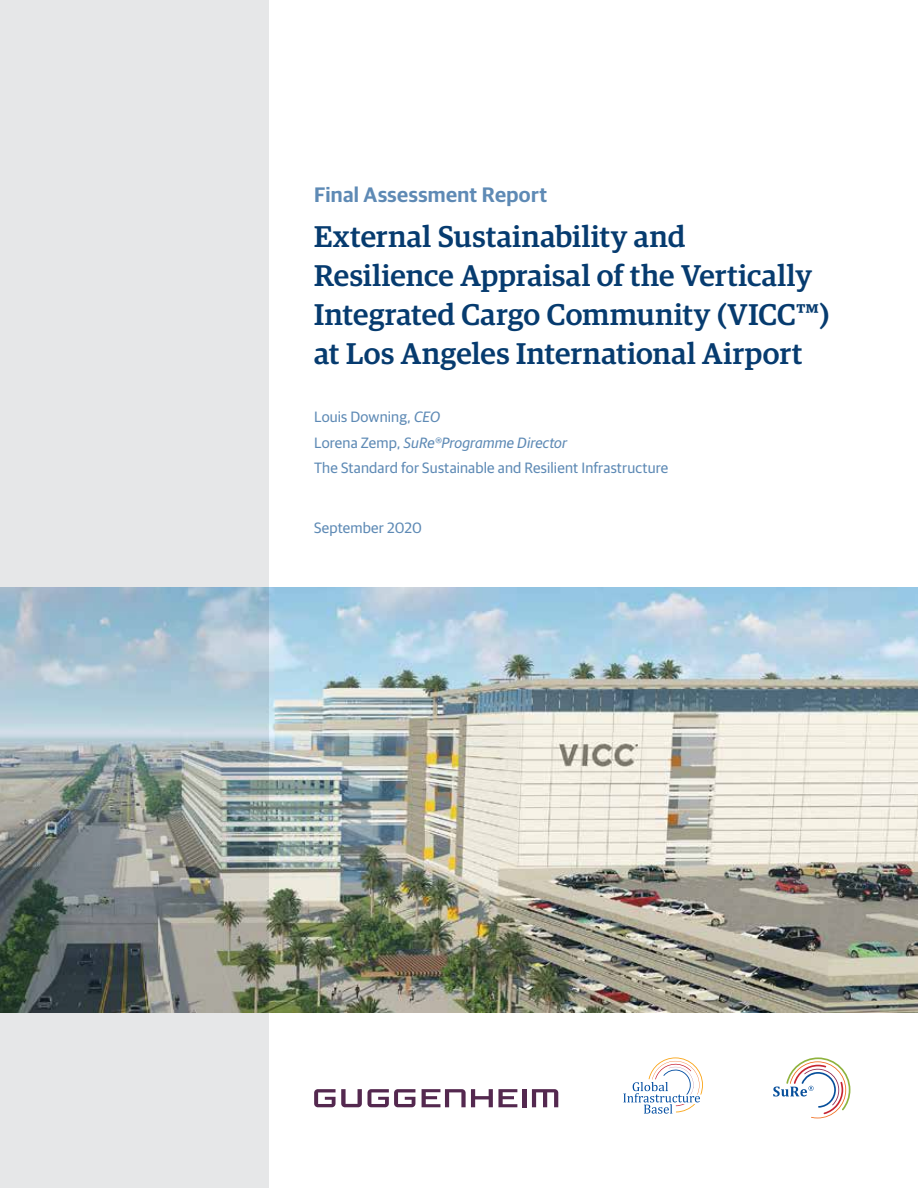
<style>
.page{position:relative;width:918px;height:1188px;background:#fff}
.page>*{position:absolute;margin:0;border:0;box-sizing:border-box;transform-origin:0 0}
.t1{font:500 30px/39px "Guardian Egyp";letter-spacing:.01em;color:#063b6f}
.t2{font:600 21px "Guardian Sans";letter-spacing:.02em;color:#5e8ab5}
.t3{font:15px/25.3px "Guardian Sans";letter-spacing:.01em;color:#5e8ab5}
.s1{font-style:italic}
</style>
<div class="page">
<img style="left:269px;top:587px;width:649px;height:425px">
<svg style="left:0;top:0;width:269px;height:1188px;background:#c6ccce"></svg>
<svg style="left:314px;top:1089px;width:101px;height:18px"></svg>
<svg style="left:422px;top:1089px;width:95px;height:18px"></svg>
<hr style="left:522px;top:1089px;width:4px;height:18px;background:#54284f">
<svg style="left:532px;top:1089px;width:26px;height:18px"></svg>
<svg style="left:623px;top:1057px;width:80px;height:57px"></svg>
<svg style="left:773px;top:1057px;width:77px;height:61px"></svg>
<p class="t2" style="left:314px;top:179px;width:235px">Final Assessment Report</p>
<p class="t1" style="left:314px;top:215px;width:517px">External Sustainability and Resilience Appraisal of the Vertically Integrated Cargo Community (VICC™) at Los Angeles International Airport</p>
<p class="t3" style="left:314px;top:403px;width:356px">Louis Downing, <span class="s1">CEO<br></span>Lorena Zemp, <span class="s1">SuRe®Programme Director<br></span>The Standard for Sustainable and Resilient Infrastructure</p>
<p class="t3" style="left:314px;top:514px;width:109px">September 2020</p>
</div>
